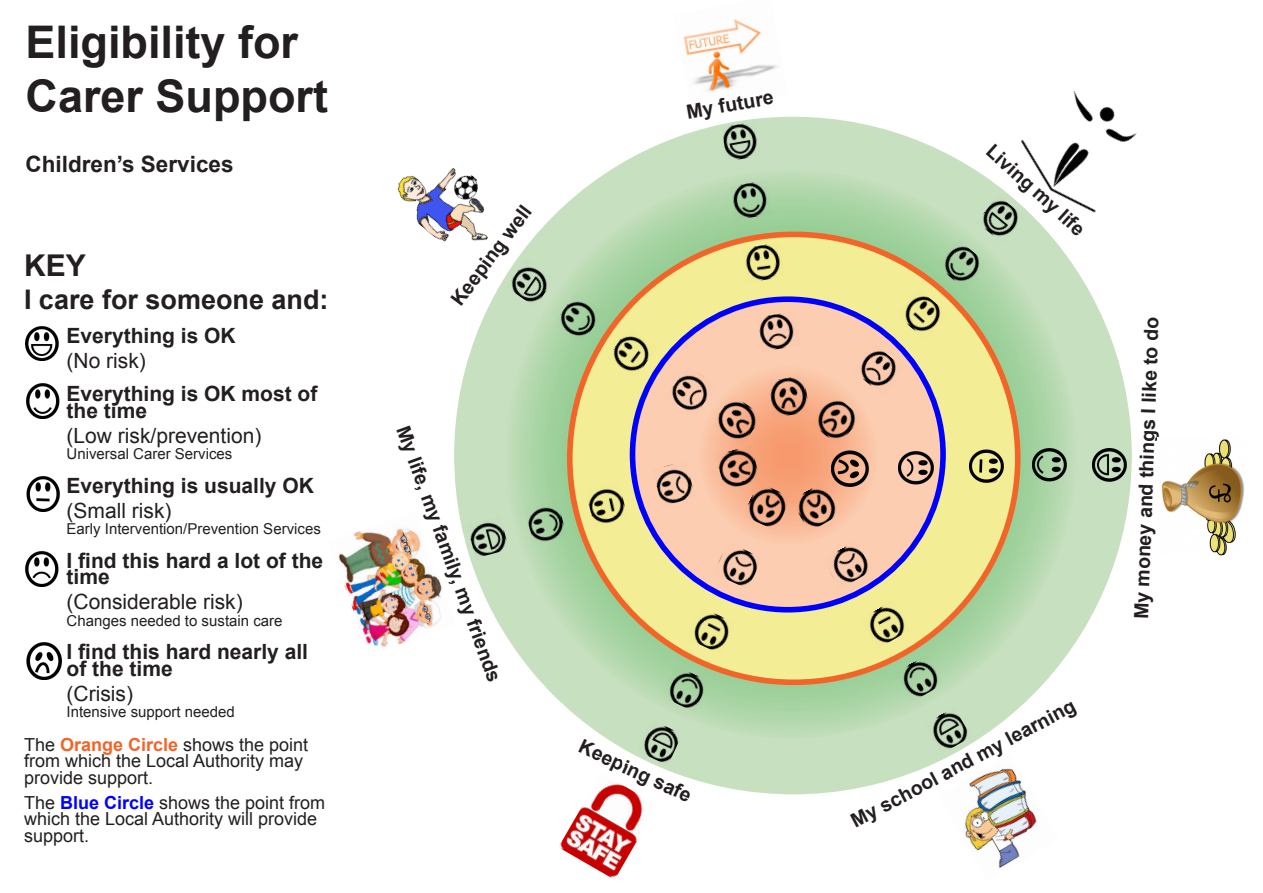
<style>
.page{position:relative;width:1263px;height:893px;background:#fff}
.page>*{position:absolute;margin:0;border:0;box-sizing:border-box;transform-origin:0 0}
.t1{font:700 45px "Arial";color:#231f20}
.t2{font:700 30px "Arial";color:#231f20}
.t3{font:700 27px "Arial";color:#231f20}
.t4{font:700 22.5px "Arial";color:#231f20}
.t5{font:700 21px/16.5px "Arial";color:#231f20}
.t6{font:21px "Arial";color:#231f20}
.t7{font:700 19.5px "Arial";color:#231f20}
.t8{font:18px/16.5px "Arial";color:#231f20}
.t9{font:15px "Arial";color:#231f20}
.s1{font-weight:700;color:#f26428}
.s2{font-weight:700;color:#00f}
</style>
<div class="page">
<img style="left:26px;top:642px;width:36px;height:37px">
<img style="left:25px;top:552px;width:34px;height:34px">
<img style="left:26px;top:477px;width:34px;height:34px">
<img style="left:26px;top:384px;width:34px;height:34px">
<img style="left:25px;top:326px;width:34px;height:35px">
<div style="left:454px;top:117px;width:678px;height:677px;background:#c7e0bf;border-radius:50%"></div>
<svg style="left:505px;top:170px;width:571px;height:568px"></svg>
<div style="left:570px;top:234px;width:448px;height:448px;background:#f3ed96;border-radius:50%"></div>
<div style="left:632px;top:299px;width:311px;height:311px;background:#fccdb0;border-radius:50%"></div>
<svg style="left:698px;top:366px;width:179px;height:179px"></svg>
<img style="left:810px;top:394px;width:52px;height:52px">
<img style="left:853px;top:345px;width:52px;height:50px">
<img style="left:905px;top:290px;width:43px;height:42px">
<img style="left:936px;top:240px;width:51px;height:50px">
<img style="left:976px;top:201px;width:34px;height:43px">
<img style="left:767px;top:375px;width:43px;height:43px">
<img style="left:759px;top:313px;width:35px;height:37px">
<img style="left:742px;top:242px;width:39px;height:39px">
<img style="left:729px;top:180px;width:43px;height:40px">
<img style="left:721px;top:122px;width:36px;height:38px">
<img style="left:715px;top:446px;width:45px;height:44px">
<img style="left:656px;top:464px;width:37px;height:40px">
<img style="left:588px;top:488px;width:37px;height:36px">
<img style="left:524px;top:500px;width:43px;height:45px">
<img style="left:467px;top:522px;width:40px;height:36px">
<img style="left:742px;top:482px;width:99px;height:50px">
<img style="left:713px;top:549px;width:45px;height:40px">
<img style="left:686px;top:613px;width:43px;height:41px">
<img style="left:661px;top:665px;width:48px;height:47px">
<img style="left:637px;top:726px;width:42px;height:39px">
<img style="left:831px;top:449px;width:37px;height:37px">
<img style="left:899px;top:451px;width:34px;height:34px">
<img style="left:969px;top:449px;width:34px;height:34px">
<img style="left:1033px;top:446px;width:34px;height:37px">
<img style="left:1092px;top:448px;width:34px;height:34px">
<img style="left:830px;top:546px;width:43px;height:43px">
<img style="left:869px;top:606px;width:41px;height:43px">
<img style="left:894px;top:654px;width:49px;height:49px">
<img style="left:933px;top:712px;width:37px;height:42px">
<img style="left:672px;top:373px;width:40px;height:43px">
<img style="left:607px;top:327px;width:50px;height:51px">
<img style="left:554px;top:293px;width:50px;height:50px">
<img style="left:507px;top:259px;width:48px;height:48px">
<img style="left:712px;top:395px;width:51px;height:51px">
<img style="left:683px;top:19px;width:95px;height:72px">
<img style="left:1162px;top:439px;width:83px;height:117px">
<img style="left:938px;top:755px;width:99px;height:113px">
<img style="left:397px;top:168px;width:115px;height:96px">
<img style="left:999px;top:90px;width:138px;height:142px">
<img style="left:338px;top:528px;width:104px;height:119px">
<img style="left:559px;top:783px;width:84px;height:95px">
<p class="t1" style="left:26px;top:12px;width:274px">Eligibility for</p>
<p class="t1" style="left:26px;top:66px;width:304px">Carer Support</p>
<p class="t4" style="left:26px;top:149px;width:209px">Children’s Services</p>
<p class="t2" style="left:24px;top:245px;width:63px">KEY</p>
<p class="t3" style="left:24px;top:282px;width:306px">I care for someone and:</p>
<p class="t5" style="left:67px;top:328px;width:171px">Everything is OK</p>
<p class="t6" style="left:67px;top:347px;width:81px">(No risk)</p>
<p class="t5" style="left:67px;top:386px;width:252px">Everything is OK most of the time</p>
<p class="t6" style="left:67px;top:422px;width:196px">(Low risk/prevention)</p>
<p class="t9" style="left:67px;top:444px;width:167px">Universal Carer Services</p>
<p class="t5" style="left:67px;top:478px;width:249px">Everything is usually OK</p>
<p class="t6" style="left:67px;top:497px;width:106px">(Small risk)</p>
<p class="t9" style="left:67px;top:519px;width:256px">Early Intervention/Prevention Services</p>
<p class="t5" style="left:67px;top:553px;width:258px">I find this hard a lot of the time</p>
<p class="t6" style="left:67px;top:588px;width:178px">(Considerable risk)</p>
<p class="t9" style="left:67px;top:611px;width:217px">Changes needed to sustain care</p>
<p class="t5" style="left:67px;top:644px;width:243px">I find this hard nearly all of the time</p>
<p class="t6" style="left:67px;top:680px;width:68px">(Crisis)</p>
<p class="t9" style="left:67px;top:702px;width:170px">Intensive support needed</p>
<p class="t8" style="left:24px;top:736px;width:286px">The <span class="s1">Orange Circle</span> shows the point from which the Local Authority may provide support.</p>
<p class="t8" style="left:24px;top:794px;width:303px">The <span class="s2">Blue Circle</span> shows the point from which the Local Authority will provide support.</p>
<p class="t7" style="left:445px;top:295px;width:121px;rotate:-53deg">Keeping well</p>
<p class="t7" style="left:684px;top:99px;width:90px;rotate:-10deg">My future</p>
<p class="t7" style="left:415px;top:422px;width:272px;rotate:70deg">My life, my family, my friends</p>
<p class="t7" style="left:586px;top:733px;width:123px;rotate:25deg">Keeping safe</p>
<p class="t7" style="left:998px;top:138px;width:127px;rotate:42deg">Living my life</p>
<p class="t7" style="left:846px;top:810px;width:253px;rotate:-28deg">My school and my learning</p>
<p class="t7" style="left:1128px;top:619px;width:304px;rotate:-88deg">My money and things I like to do</p>
</div>
